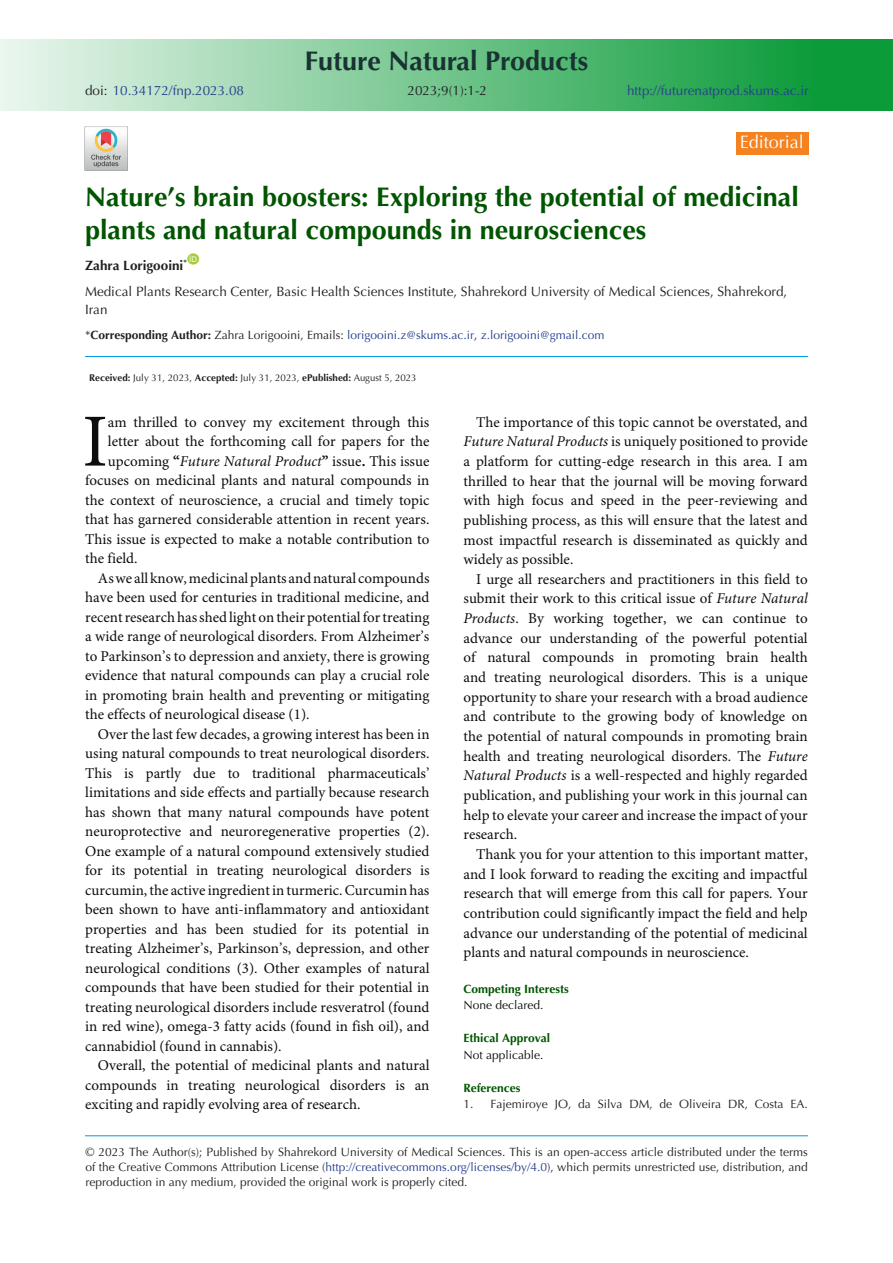
<style>
.page{position:relative;width:893px;height:1263px;background:#fff}
.page>*{position:absolute;margin:0;border:0;box-sizing:border-box;transform-origin:0 0}
.t1{font:75px "Minion Pro";color:#0d0d0d}
.t2{font:700 27px/33px "Optima LT Std";color:#050}
.t3{font:700 27px "Optima LT Std";color:#193333}
.t4{font:18px "Optima LT Std";color:#fff}
.t5{font:15px/19.5px "Minion Pro";color:#0d0d0d;text-align:justify}
.t6{font:13.5px/18px "Optima LT Std";color:#231f20}
.t7{font:13.5px "Optima LT Std";color:#253f8e}
.t8{font:700 13.5px "Optima LT Std";color:#231f20}
.t9{font:12px/15px "Optima LT Std";color:#231f20;text-align:justify}
.t10{font:12px "Optima LT Std";color:#253f8e}
.t11{font:700 12px "Optima LT Std";color:#050}
.t12{font:12px "Optima LT Std";color:#0d0d0d}
.t13{font:9.75px "Optima LT Std";color:#231f20}
.t14{font:7.8px "Arial";color:#fff}
.s1{color:#231f20}
.s2{font-weight:700;color:#231f20}
.s3{font-weight:700}
.s4{font-style:italic}
.s5{color:#253f8e}
</style>
<div class="page">
<hr style="left:85px;top:1135px;width:723px;height:1px;background:#0099e5">
<div style="left:187px;top:253px;width:12px;height:12px;background:#a6ce39;border-radius:50%"></div>
<div style="left:0;top:39px;width:893px;height:72px;background:linear-gradient(to right,#e9f6ed,#00942b)"></div>
<div style="left:736px;top:132px;width:73px;height:23px;background:#f58220"></div>
<img style="left:84px;top:127px;width:44px;height:43px">
<hr style="left:85px;top:356px;width:723px;height:1px;background:#0099e5">
<p class="t3" style="left:305px;top:45px;width:285px">Future Natural Products</p>
<p class="t7" style="left:85px;top:83px;width:160px"><span class="s1">doi:</span> 10.34172/fnp.2023.08</p>
<p class="t6" style="left:407px;top:82px;width:81px">2023;9(1):1-2</p>
<p class="t7" style="left:627px;top:83px;width:183px">http://futurenatprod.skums.ac.ir</p>
<p class="t4" style="left:740px;top:132px;width:66px">Editorial</p>
<p class="t2" style="left:85px;top:181px;width:715px">Nature’s brain boosters: Exploring the potential of medicinal plants and natural compounds in neurosciences</p>
<p class="t8" style="left:85px;top:257px;width:103px">Zahra Lorigooini<sup>*</sup></p>
<p class="t14" style="left:189px;top:254px;width:9px">ID</p>
<p class="t6" style="left:85px;top:283px;width:704px">Medical Plants Research Center, Basic Health Sciences Institute, Shahrekord University of Medical Sciences, Shahrekord,<br>Iran</p>
<p class="t10" style="left:85px;top:328px;width:521px"><span class="s1">*</span><span class="s2">Corresponding Author:</span> <span class="s1">Zahra Lorigooini, Emails:</span> lorigooini.z@skums.ac.ir<span class="s1">,</span> z.lorigooini@gmail.com</p>
<p class="t13" style="left:89px;top:372px;width:329px"><span class="s3">Received:</span> July 31, 2023, <span class="s3">Accepted:</span> July 31, 2023, <span class="s3">ePublished:</span> August 5, 2023</p>
<p class="t1" style="left:82px;top:397px;width:27px">I</p>
<p class="t5" style="left:108px;top:413px;width:323px">am thrilled to convey my excitement through this</p>
<p class="t5" style="left:108px;top:432px;width:323px">letter about the forthcoming call for papers for the</p>
<p class="t5" style="left:108px;top:452px;width:323px">upcoming <span class="s3">“</span><span class="s4">Future Natural Product</span><span class="s3">”</span> issue<span class="s3">.</span> This issue</p>
<p class="t5" style="left:85px;top:471px;width:346px">focuses on medicinal plants and natural compounds in</p>
<p class="t5" style="left:85px;top:491px;width:346px">the context of neuroscience, a crucial and timely topic</p>
<p class="t5" style="left:85px;top:510px;width:346px">that has garnered considerable attention in recent years.</p>
<p class="t5" style="left:85px;top:530px;width:346px">This issue is expected to make a notable contribution to</p>
<p class="t5" style="left:85px;top:549px;width:54px">the field.</p>
<p class="t5" style="left:85px;top:569px;width:346px;text-indent:13px">As we all know, medicinal plants and natural compounds have been used for centuries in traditional medicine, and recent research has shed light on their potential for treating a wide range of neurological disorders. From Alzheimer’s to Parkinson’s to depression and anxiety, there is growing evidence that natural compounds can play a crucial role in promoting brain health and preventing or mitigating the effects of neurological disease (1).</p>
<p class="t5" style="left:85px;top:725px;width:346px;text-indent:13px">Over the last few decades, a growing interest has been in using natural compounds to treat neurological disorders.<br>This is partly due to traditional pharmaceuticals’ limitations and side effects and partially because research has shown that many natural compounds have potent neuroprotective and neuroregenerative properties (2).<br>One example of a natural compound extensively studied for its potential in treating neurological disorders is curcumin, the active ingredient in turmeric. Curcumin has been shown to have anti-inflammatory and antioxidant properties and has been studied for its potential in treating Alzheimer’s, Parkinson’s, depression, and other neurological conditions (3). Other examples of natural compounds that have been studied for their potential in treating neurological disorders include resveratrol (found in red wine), omega-3 fatty acids (found in fish oil), and cannabidiol (found in cannabis).</p>
<p class="t5" style="left:85px;top:1056px;width:346px;text-indent:13px">Overall, the potential of medicinal plants and natural compounds in treating neurological disorders is an exciting and rapidly evolving area of research.</p>
<p class="t5" style="left:463px;top:413px;width:346px;text-indent:13px">The importance of this topic cannot be overstated, and <span class="s4">Future Natural Products</span> is uniquely positioned to provide a platform for cutting-edge research in this area. I am thrilled to hear that the journal will be moving forward with high focus and speed in the peer-reviewing and publishing process, as this will ensure that the latest and most impactful research is disseminated as quickly and widely as possible.</p>
<p class="t5" style="left:463px;top:570px;width:346px;text-indent:13px">I urge all researchers and practitioners in this field to submit their work to this critical issue of <span class="s4">Future Natural Products</span>. By working together, we can continue to advance our understanding of the powerful potential of natural compounds in promoting brain health and treating neurological disorders. This is a unique opportunity to share your research with a broad audience and contribute to the growing body of knowledge on the potential of natural compounds in promoting brain health and treating neurological disorders. The <span class="s4">Future Natural Products</span> is a well-respected and highly regarded publication, and publishing your work in this journal can help to elevate your career and increase the impact of your research.</p>
<p class="t5" style="left:463px;top:845px;width:346px;text-indent:13px">Thank you for your attention to this important matter, and I look forward to reading the exciting and impactful research that will emerge from this call for papers. Your contribution could significantly impact the field and help advance our understanding of the potential of medicinal plants and natural compounds in neuroscience.</p>
<p class="t11" style="left:463px;top:982px;width:107px">Competing Interests</p>
<p class="t12" style="left:463px;top:998px;width:82px">None declared.</p>
<p class="t11" style="left:463px;top:1031px;width:88px">Ethical Approval</p>
<p class="t12" style="left:463px;top:1048px;width:82px">Not applicable.</p>
<p class="t11" style="left:463px;top:1081px;width:59px">References</p>
<p class="t9" style="left:463px;top:1097px;width:346px">1. Fajemiroye JO, da Silva DM, de Oliveira DR, Costa EA.</p>
<p class="t9" style="left:85px;top:1144px;width:724px">© 2023 The Author(s); Published by Shahrekord University of Medical Sciences. This is an open-access article distributed under the terms of the Creative Commons Attribution License (<span class="s5">http://creativecommons.org/licenses/by/4.0</span>), which permits unrestricted use, distribution, and reproduction in any medium, provided the original work is properly cited.</p>
</div>
